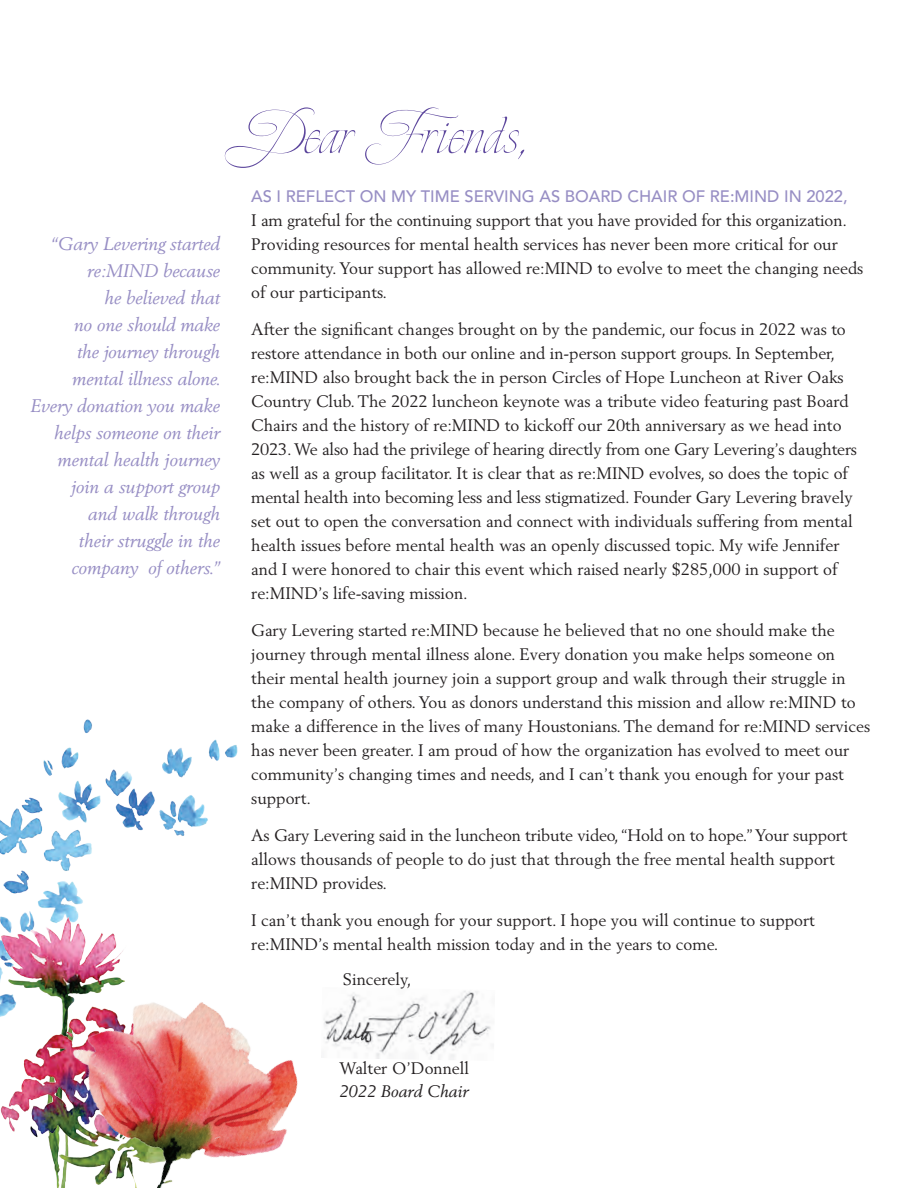
<style>
.page{position:relative;width:918px;height:1188px;background:#fff}
.page>*{position:absolute;margin:0;border:0;box-sizing:border-box;transform-origin:0 0}
.t1{font:67.5px "Explora Pro";color:#5d479d}
.t2{font:italic 18px/27px "Berling";color:#978ec4;text-align:right}
.t3{font:16.5px/24px "Berling";color:#231f20}
.t4{font:500 16.5px "Avenir";color:#978ec4}
.t5{font:italic 16.5px "Berling";color:#231f20}
</style>
<div class="page">
<img style="left:345px;top:991px;width:146px;height:69px">
<img style="left:0;top:719px;width:238px;height:183px">
<img style="left:38px;top:902px;width:45px;height:7px">
<img style="left:0;top:909px;width:345px;height:279px">
<h1 class="t1" style="left:251px;top:90px;width:278px">Dear Friends,</h1>
<p class="t2" style="left:30px;top:230px;width:192px">“Gary Levering started re:MIND because<br>he believed that<br>no one should make<br>the journey through mental illness alone.<br>Every donation you make helps someone on their mental health journey join a support group<br>and walk through<br>their struggle in the company of others.”</p>
<p class="t4" style="left:251px;top:186px;width:598px">AS I REFLECT ON MY TI ME SERVI NG AS BOARD CHAI R OF RE:M IND I N 2022,</p>
<p class="t3" style="left:251px;top:208px;width:614px">I am grateful for the continuing support that you have provided for this organization.<br>Providing resources for mental health services has never been more critical for our community. Your support has allowed re:MIND to evolve to meet the changing needs of our participants.</p>
<p class="t3" style="left:251px;top:317px;width:607px">After the significant changes brought on by the pandemic, our focus in 2022 was to restore attendance in both our online and in-person support groups. In September, re:MIND also brought back the in person Circles of Hope Luncheon at River Oaks Country Club. The 2022 luncheon keynote was a tribute video featuring past Board Chairs and the history of re:MIND to kickoff our 20th anniversary as we head into 2023. We also had the privilege of hearing directly from one Gary Levering’s daughters as well as a group facilitator. It is clear that as re:MIND evolves, so does the topic of mental health into becoming less and less stigmatized. Founder Gary Levering bravely set out to open the conversation and connect with individuals suffering from mental health issues before mental health was an openly discussed topic. My wife Jennifer and I were honored to chair this event which raised nearly $285,000 in support of re:MIND’s life-saving mission.</p>
<p class="t3" style="left:251px;top:618px;width:620px">Gary Levering started re:MIND because he believed that no one should make the journey through mental illness alone. Every donation you make helps someone on their mental health journey join a support group and walk through their struggle in the company of others. You as donors understand this mission and allow re:MIND to make a difference in the lives of many Houstonians. The demand for re:MIND services has never been greater. I am proud of how the organization has evolved to meet our community’s changing times and needs, and I can’t thank you enough for your past support.</p>
<p class="t3" style="left:251px;top:823px;width:598px">As Gary Levering said in the luncheon tribute video, “Hold on to hope.” Your support allows thousands of people to do just that through the free mental health support re:MIND provides.</p>
<p class="t3" style="left:251px;top:908px;width:565px">I can’t thank you enough for your support. I hope you will continue to support re:MIND’s mental health mission today and in the years to come.</p>
<p class="t3" style="left:343px;top:967px;width:70px">Sincerely,</p>
<p class="t3" style="left:339px;top:1056px;width:131px">Walter O’Donnell</p>
<p class="t5" style="left:339px;top:1081px;width:130px">2022 Board Chair</p>
</div>
